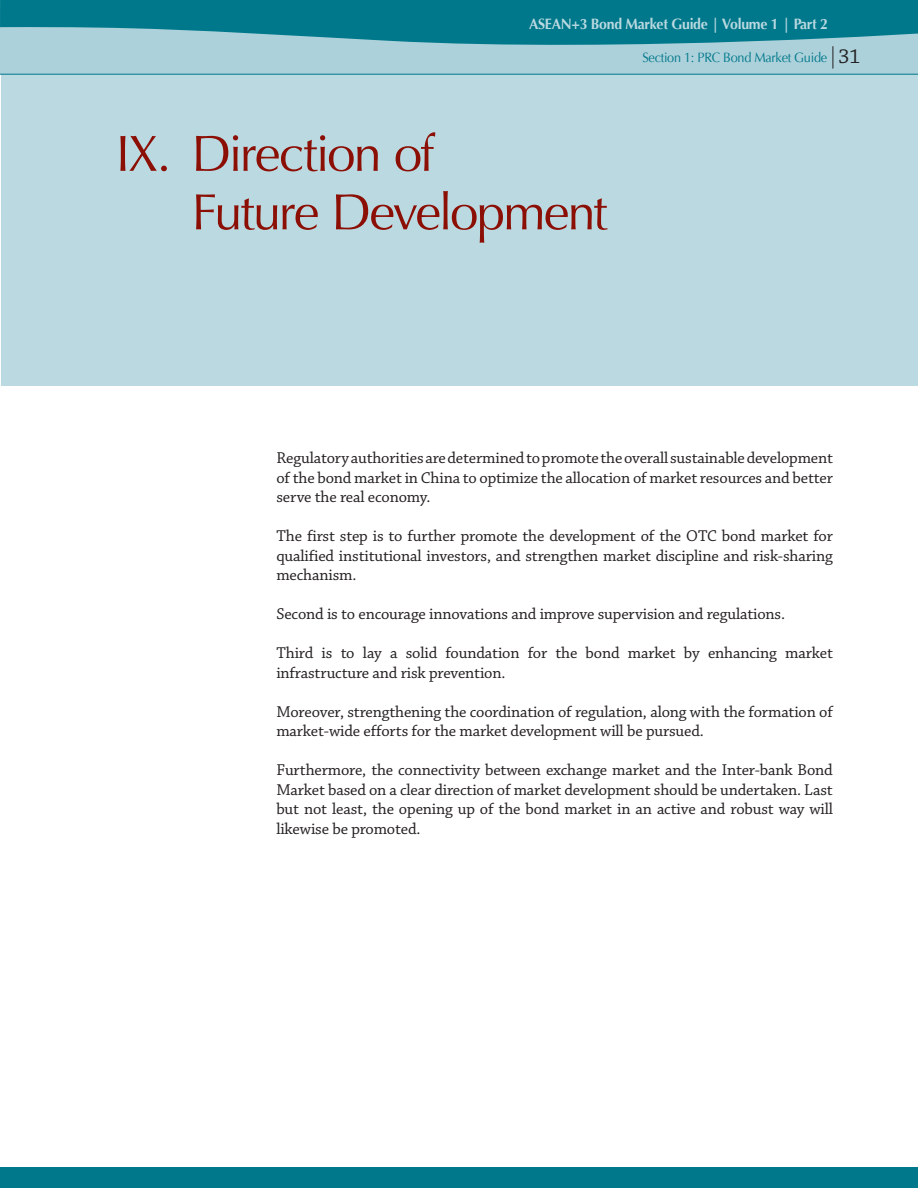
<style>
.page{position:relative;width:918px;height:1188px;background:#fff}
.page>*{position:absolute;margin:0;border:0;box-sizing:border-box;transform-origin:0 0}
.t1{font:51px/58.5px "Optima";letter-spacing:-.04em;color:#8c0f05}
.t2{font:16.5px/19.5px "Chaparral Pro";letter-spacing:-.01em;color:#231f20;text-align:justify}
.t3{font:700 15px "Optima";letter-spacing:-.02em;color:#bad9e0;scale:.94 1}
.t4{font:13.5px "Optima";letter-spacing:-.02em;color:#00788b;scale:.94 1}
.s1{font-family:"Chaparral Pro";font-size:21px;color:#231f20}
</style>
<div class="page">
<div style="left:1px;top:0;width:917px;height:386px;background:#bad9e0"></div>
<svg style="left:0;top:54px;width:918px;height:21px;fill:#acd1da"></svg>
<div style="left:0;top:1167px;width:918px;height:21px;background:#00788b"></div>
<svg style="left:0;top:0;width:918px;height:54px;fill:#00788b"></svg>
<svg style="left:833px;top:46px;width:1px;height:23px"></svg>
<p class="t3" style="left:529px;top:15px;width:320px">ASEAN+3 Bond Market Guide | Volume 1 | Part 2</p>
<p class="t4" style="left:642px;top:49px;width:234px">Section 1: PRC Bond Market Guide <span class="s1">31</span></p>
<h1 class="t1" style="left:192px;top:125px;width:417px;text-indent:-76px">IX. Direction of<br>Future Development</h1>
<p class="t2" style="left:276px;top:449px;width:558px">Regulatory authorities are determined to promote the overall sustainable development of the bond market in China to optimize the allocation of market resources and better serve the real economy.</p>
<p class="t2" style="left:276px;top:527px;width:558px">The first step is to further promote the development of the OTC bond market for qualified institutional investors, and strengthen market discipline and risk-sharing mechanism.</p>
<p class="t2" style="left:276px;top:605px;width:510px">Second is to encourage innovations and improve supervision and regulations.</p>
<p class="t2" style="left:276px;top:644px;width:558px">Third is to lay a solid foundation for the bond market by enhancing market infrastructure and risk prevention.</p>
<p class="t2" style="left:276px;top:703px;width:558px">Moreover, strengthening the coordination of regulation, along with the formation of market-wide efforts for the market development will be pursued.</p>
<p class="t2" style="left:276px;top:761px;width:558px">Furthermore, the connectivity between exchange market and the Inter-bank Bond Market based on a clear direction of market development should be undertaken. Last but not least, the opening up of the bond market in an active and robust way will likewise be promoted.</p>
</div>
